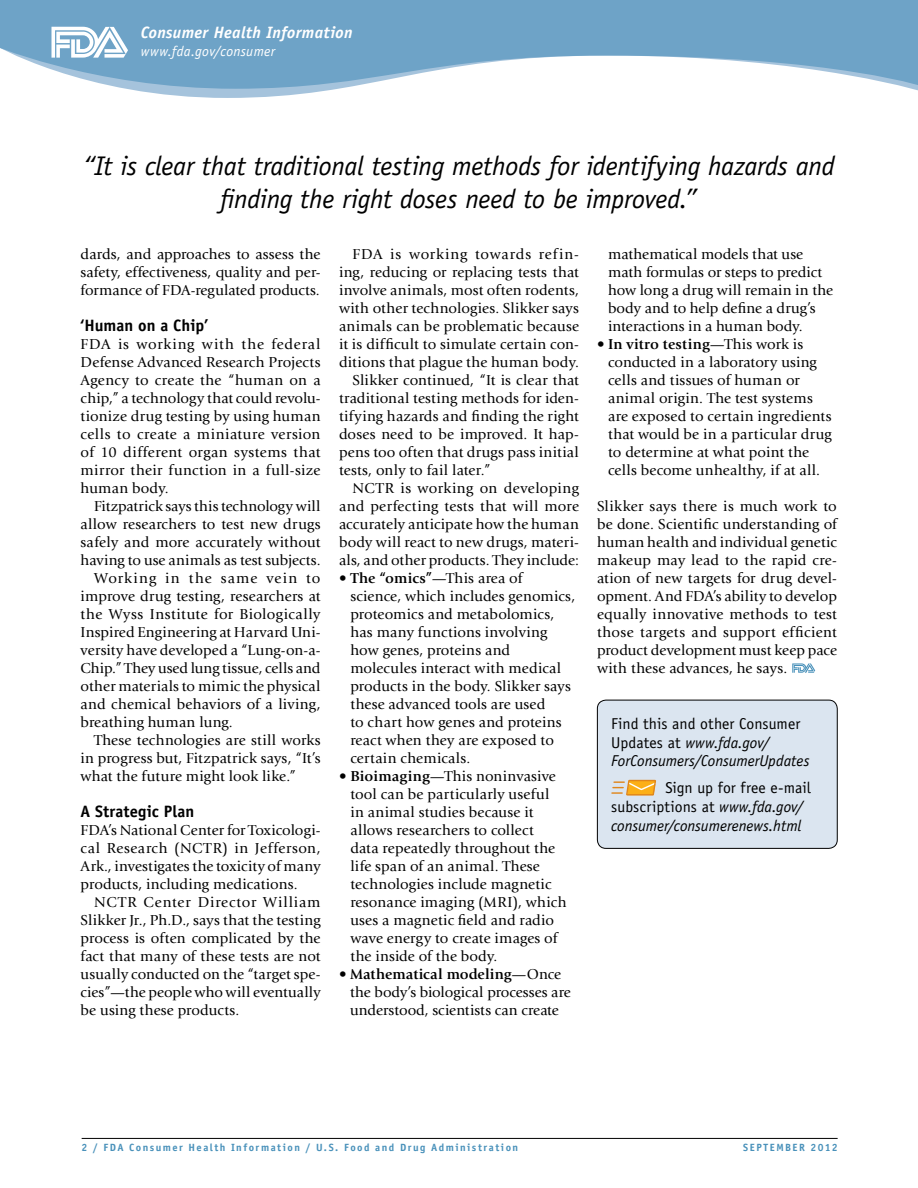
<style>
.page{position:relative;width:918px;height:1188px;background:#fff}
.page>*{position:absolute;margin:0;border:0;box-sizing:border-box;transform-origin:0 0}
.Pull_Quotes_Call-out{font:italic 27px/33px "Officina Sans Std";letter-spacing:-.01em;color:#000;text-align:center}
.Sub-Heads{font:700 16.5px "Officina Sans Std";letter-spacing:.005em;color:#000}
.t1{font:italic 700 16.5px "Officina Sans Std";letter-spacing:.015em;color:#fff}
.Blue_Box_Text{font:italic 15.75px/18.8px "Officina Sans Std";letter-spacing:-.005em;color:#000}
.Body_Text{font:15px/18px "Giovanni Std";letter-spacing:.01em;color:#000;text-align:justify}
.t2{font:italic 14.25px "Officina Sans Std";letter-spacing:.025em;color:#fff}
.t3{font:700 10.5px "Officina Sans Std";letter-spacing:.14em;color:#4991ba}
.s1{font-weight:700}
.s2{font-style:normal}
</style>
<div class="page">
<svg style="left:128px;top:89px;width:790px;height:9px"></svg>
<svg style="left:0;top:0;width:918px;height:89px;fill:#6ea3c7"></svg>
<hr style="left:82px;top:1138px;width:756px;height:1px;background:#000">
<svg style="left:51px;top:27px;width:76px;height:31px"></svg>
<svg style="left:792px;top:663px;width:23px;height:10px"></svg>
<div style="left:597px;top:700px;width:240px;height:148px;background:#dbe5f0;border-radius:9px"></div>
<svg style="left:612px;top:779px;width:44px;height:17px"></svg>
<div style="left:597px;top:700px;width:241px;height:149px;border:1px solid #000;border-radius:9px"></div>
<p class="t1" style="left:141px;top:22px;width:213px">Consumer Health Information</p>
<p class="t2" style="left:141px;top:43px;width:136px">www.fda.gov/consumer</p>
<p class="Pull_Quotes_Call-out" style="left:83px;top:149px;width:754px">“It is clear that traditional testing methods for identifying hazards and finding the right doses need to be improved.”</p>
<p class="Body_Text" style="left:81px;top:245px;width:242px">dards, and approaches to assess the safety, effectiveness, quality and per&shy;formance of FDA-regulated products.</p>
<p class="Sub-Heads" style="left:81px;top:315px;width:129px">‘Human on a Chip’</p>
<p class="Body_Text" style="left:81px;top:335px;width:242px">FDA is working with the federal Defense Advanced Research Projects Agency to create the “human on a chip,” a technology that could revolu&shy;tionize drug testing by using human cells to create a miniature version of 10 different organ systems that mirror their function in a full-size human body.</p>
<p class="Body_Text" style="left:81px;top:497px;width:242px;text-indent:14px">Fitzpatrick says this technology will allow researchers to test new drugs safely and more accurately without having to use animals as test subjects.</p>
<p class="Body_Text" style="left:81px;top:569px;width:242px;text-indent:14px">Working in the same vein to improve drug testing, researchers at the Wyss Institute for Biologically Inspired Engineering at Harvard Uni&shy;versity have developed a “Lung-on-a-Chip.” They used lung tissue, cells and other materials to mimic the physical and chemical behaviors of a living, breathing human lung.</p>
<p class="Body_Text" style="left:81px;top:731px;width:241px;text-indent:14px">These technologies are still works in progress but, Fitzpatrick says, “It’s what the future might look like.”</p>
<p class="Sub-Heads" style="left:81px;top:801px;width:115px">A Strategic Plan</p>
<p class="Body_Text" style="left:81px;top:821px;width:242px">FDA’s National Center for Toxicologi&shy;cal Research (NCTR) in Jefferson, Ark., investigates the toxicity of many products, including medications.</p>
<p class="Body_Text" style="left:81px;top:893px;width:242px;text-indent:14px">NCTR Center Director William Slikker Jr., Ph.D., says that the testing process is often complicated by the fact that many of these tests are not usually conducted on the “target spe&shy;cies”—the people who will eventually be using these products.</p>
<p class="Body_Text" style="left:339px;top:245px;width:242px;text-indent:14px">FDA is working towards refin&shy;ing, reducing or replacing tests that involve animals, most often rodents, with other technologies. Slikker says animals can be problematic because it is difficult to simulate certain con&shy;ditions that plague the human body.</p>
<p class="Body_Text" style="left:339px;top:371px;width:242px;text-indent:14px">Slikker continued, “It is clear that traditional testing methods for iden&shy;tifying hazards and finding the right doses need to be improved. It hap&shy;pens too often that drugs pass initial tests, only to fail later.”</p>
<p class="Body_Text" style="left:339px;top:479px;width:242px;text-indent:14px">NCTR is working on developing and perfecting tests that will more accurately anticipate how the human body will react to new drugs, materi&shy;als, and other products. They include:</p>
<p class="Body_Text" style="left:350px;top:569px;width:226px;text-align:left;text-indent:-11px">• <span class="s1">The “omics”</span>—This area of science, which includes genomics, proteomics and metabolomics, has many functions involving how genes, proteins and molecules interact with medical products in the body. Slikker says these advanced tools are used<br>to chart how genes and proteins react when they are exposed to certain chemicals.</p>
<p class="Body_Text" style="left:350px;top:767px;width:218px;text-align:left;text-indent:-11px">• <span class="s1">Bioimaging</span>—This noninvasive tool can be particularly useful in animal studies because it allows researchers to collect<br>data repeatedly throughout the life span of an animal. These technologies include magnetic resonance imaging (MRI), which uses a magnetic field and radio wave energy to create images of the inside of the body.</p>
<p class="Body_Text" style="left:350px;top:965px;width:222px;text-align:left;text-indent:-11px">• <span class="s1">Mathematical modeling</span>—Once the body’s biological processes are understood, scientists can create</p>
<p class="Body_Text" style="left:608px;top:245px;width:227px;text-align:left">mathematical models that use math formulas or steps to predict how long a drug will remain in the body and to help define a drug’s interactions in a human body.</p>
<p class="Body_Text" style="left:608px;top:335px;width:225px;text-align:left;text-indent:-11px">• <span class="s1">In vitro testing</span>—This work is conducted in a laboratory using cells and tissues of human or animal origin. The test systems are exposed to certain ingredients that would be in a particular drug to determine at what point the cells become unhealthy, if at all.</p>
<p class="Body_Text" style="left:597px;top:497px;width:242px">Slikker says there is much work to be done. Scientific understanding of human health and individual genetic makeup may lead to the rapid cre&shy;ation of new targets for drug devel&shy;opment. And FDA’s ability to develop equally innovative methods to test those targets and support efficient product development must keep pace with these advances, he says.</p>
<p class="Blue_Box_Text" style="left:611px;top:714px;width:200px"><span class="s2">Find this and other Consumer<br>Updates at</span> www.fda.gov/<br>ForConsumers/ConsumerUpdates</p>
<p class="Blue_Box_Text" style="left:611px;top:779px;width:201px;text-indent:54px"><span class="s2">Sign up for free e-mail subscriptions at</span> www.fda.gov/ consumer/consumerenews.html</p>
<p class="t3" style="left:82px;top:1141px;width:438px">2 / FDA Consumer Health Information / U.S. Food and Drug Administration</p>
<p class="t3" style="left:743px;top:1141px;width:96px">SEPTEMBER 2012</p>
</div>
